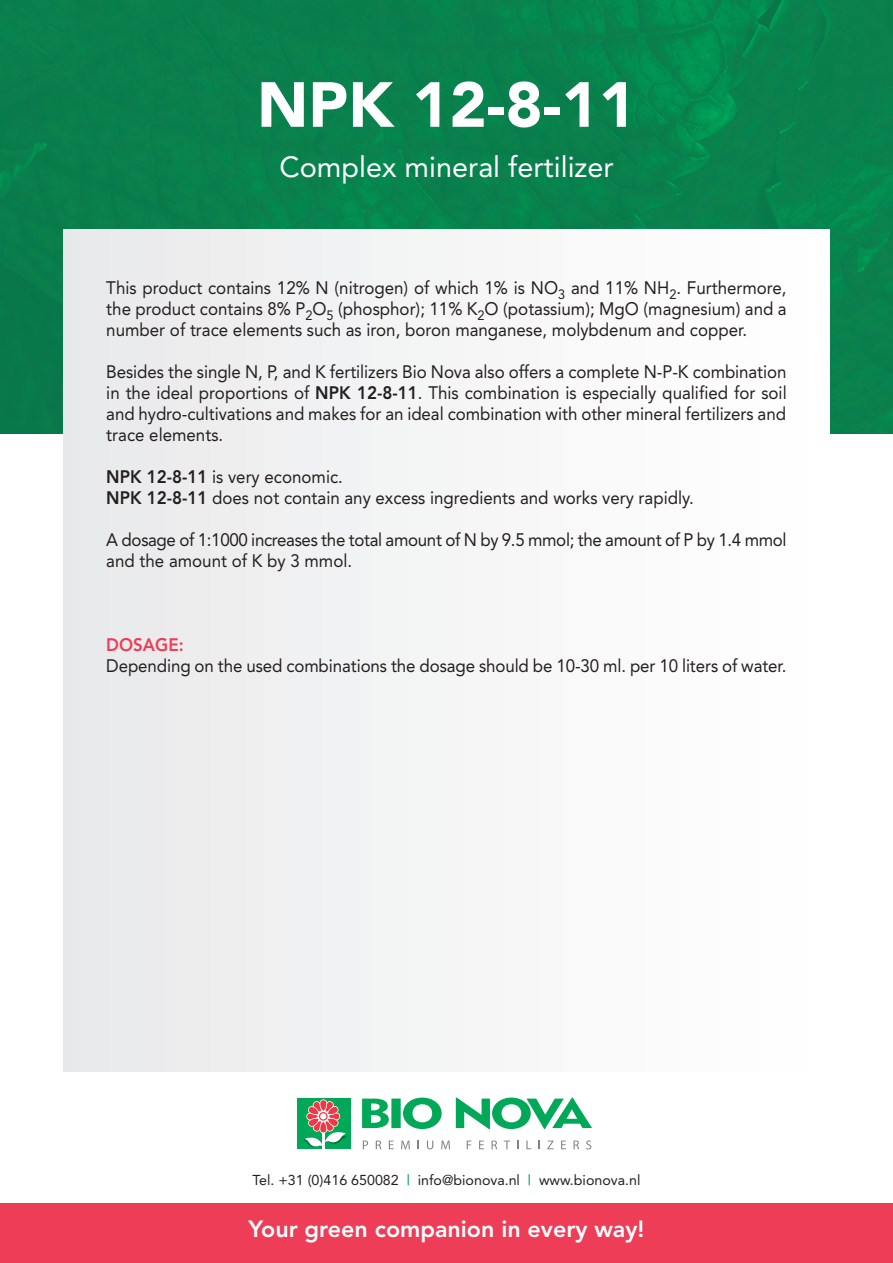
<style>
.page{position:relative;width:893px;height:1263px;background:#fff}
.page>*{position:absolute;margin:0;border:0;box-sizing:border-box;transform-origin:0 0}
.t1{font:900 63px "Avenir";color:#fff}
.t2{font:28.8px "Avenir";color:#fff}
.t3{font:800 23.25px "Avenir";color:#fff}
.t4{font:18px/21px "Avenir";letter-spacing:-.005em;color:#231f20;text-align:justify;scale:.94 1}
.t5{font:800 18px "Avenir";color:#ee3d56;scale:.94 1}
.t6{font:14.25px "Avenir";color:#231f20}
.s1{font-weight:800}
.s2{font-weight:500;color:#00a65f}
</style>
<div class="page">
<img style="left:0;top:0;width:893px;height:434px">
<img style="left:64px;top:230px;width:765px;height:841px">
<div style="left:0;top:1203px;width:893px;height:60px;background:#ee3d56"></div>
<div style="left:298px;top:1099px;width:53px;height:50px;background:#00a857"></div>
<svg style="left:362px;top:1097px;width:230px;height:32px"></svg>
<svg style="left:363px;top:1140px;width:5px;height:9px"></svg>
<svg style="left:376px;top:1140px;width:5px;height:9px"></svg>
<svg style="left:389px;top:1140px;width:5px;height:9px"></svg>
<svg style="left:401px;top:1140px;width:9px;height:9px"></svg>
<svg style="left:427px;top:1140px;width:6px;height:9px"></svg>
<svg style="left:441px;top:1140px;width:9px;height:9px"></svg>
<svg style="left:467px;top:1140px;width:4px;height:9px"></svg>
<svg style="left:479px;top:1140px;width:5px;height:9px"></svg>
<svg style="left:492px;top:1140px;width:5px;height:9px"></svg>
<svg style="left:504px;top:1140px;width:6px;height:9px"></svg>
<svg style="left:526px;top:1140px;width:5px;height:9px"></svg>
<svg style="left:547px;top:1140px;width:7px;height:9px"></svg>
<svg style="left:561px;top:1140px;width:5px;height:9px"></svg>
<svg style="left:573px;top:1140px;width:6px;height:9px"></svg>
<svg style="left:586px;top:1140px;width:5px;height:9px"></svg>
<hr style="left:323px;top:1124px;width:2px;height:25px;background:#fff">
<svg style="left:304px;top:1099px;width:42px;height:48px"></svg>
<h1 class="t1" style="left:257px;top:51px;width:380px">NPK 12-8-11</h1>
<h2 class="t2" style="left:279px;top:144px;width:336px">Complex mineral fertilizer</h2>
<p class="t4" style="left:106px;top:277px;width:725px">This product contains 12% N (nitrogen) of which 1% is NO<sub>3</sub> and 11% NH<sub>2</sub>. Furthermore, the product contains 8% P<sub>2</sub>O<sub>5</sub> (phosphor); 11% K<sub>2</sub>O (potassium); MgO (magnesium) and a number of trace elements such as iron, boron manganese, molybdenum and copper.</p>
<p class="t4" style="left:106px;top:361px;width:725px">Besides the single N, P, and K fertilizers Bio Nova also offers a complete N-P-K combination in the ideal proportions of <span class="s1">NPK 12-8-11</span>. This combination is especially qualified for soil and hydro-cultivations and makes for an ideal combination with other mineral fertilizers and trace elements.</p>
<p class="t4" style="left:106px;top:466px;width:626px"><span class="s1">NPK 12-8-11</span> is very economic.<br><span class="s1">NPK 12-8-11</span> does not contain any excess ingredients and works very rapidly.</p>
<p class="t4" style="left:106px;top:529px;width:725px">A dosage of 1:1000 increases the total amount of N by 9.5 mmol; the amount of P by 1.4 mmol and the amount of K by 3 mmol.</p>
<p class="t5" style="left:106px;top:631px;width:84px">DOSAGE:</p>
<p class="t4" style="left:106px;top:655px;width:725px">Depending on the used combinations the dosage should be 10-30 ml. per 10 liters of water.</p>
<p class="t6" style="left:252px;top:1168px;width:389px">Tel. +31 (0)416 650082 <span class="s2">|</span> info@bionova.nl <span class="s2">|</span> www.bionova.nl</p>
<p class="t3" style="left:249px;top:1211px;width:397px">Your green companion in every way!</p>
</div>
